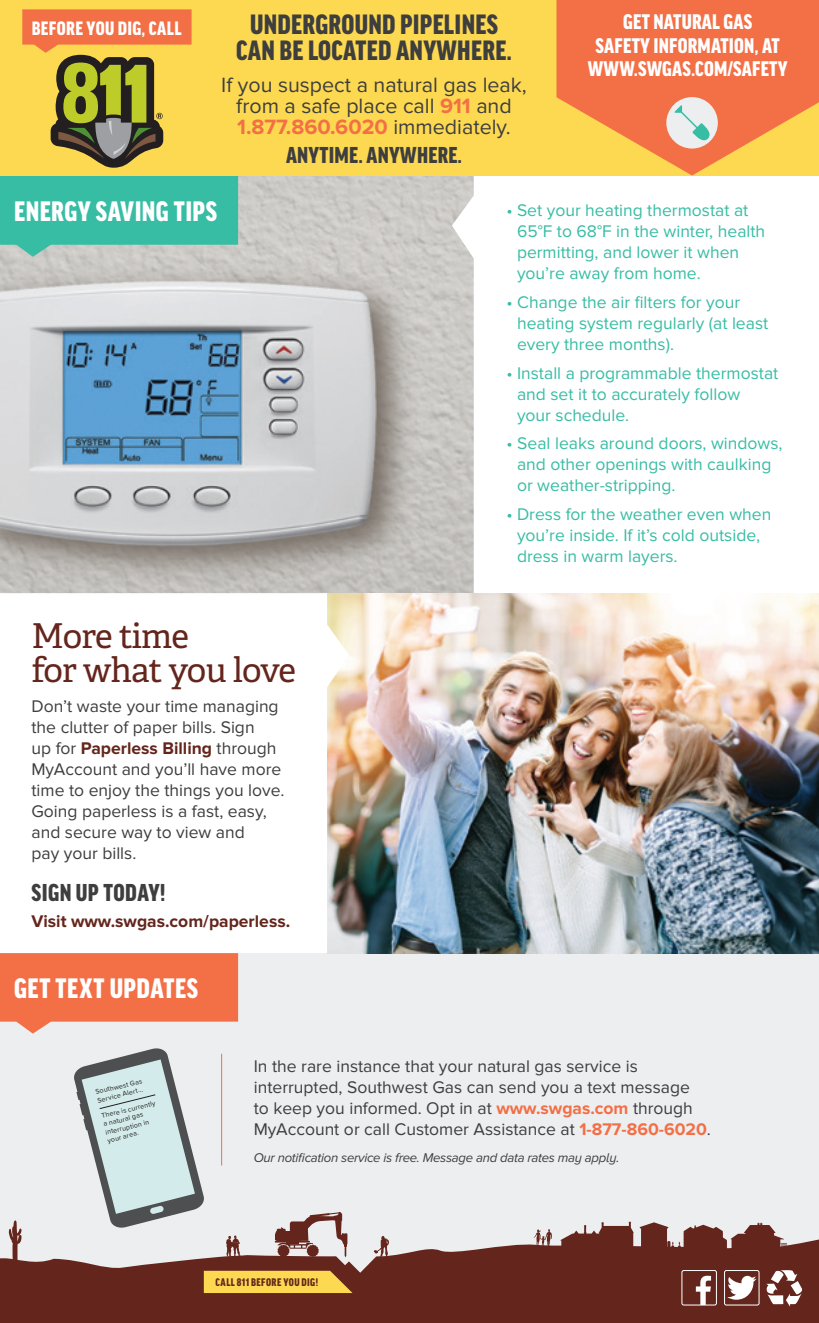
<style>
.page{position:relative;width:819px;height:1323px;background:#fff}
.page>*{position:absolute;margin:0;border:0;box-sizing:border-box;transform-origin:0 0}
.t1{font:34.3px/34.3px "Adelle";letter-spacing:-.03em;color:#64251c}
.t2{font:900 condensed 29.93px "Good Headline Pro";letter-spacing:.015em;color:#fff}
.t3{font:900 condensed 29.75px/26.2px "Good Headline Pro";letter-spacing:.01em;color:#3e3e3f;text-align:center}
.t4{font:900 condensed 26.07px "Good Headline Pro";letter-spacing:.015em;color:#3e3e3f}
.t5{font:900 condensed 24.5px "Good Headline Pro";letter-spacing:.01em;color:#3e3e3f}
.t6{font:900 condensed 22.57px/23.3px "Good Headline Pro";letter-spacing:.01em;color:#fff;text-align:center}
.t7{font:21.53px/21px "Proxima Nova";color:#3e3e3f;text-align:center}
.t8{font:900 condensed 20.65px "Good Headline Pro";letter-spacing:.02em;color:#fff}
.t9{font:17.5px/21px "Proxima Nova";color:#38bda5}
.t10{font:17.5px/21px "Proxima Nova";color:#3e3e3f}
.t11{font:700 17.5px "Proxima Nova";color:#64251c}
.t12{font:italic 13.12px "Proxima Nova";letter-spacing:-.02em;color:#3e3e3f}
.t13{font:900 condensed 11.72px "Good Headline Pro";letter-spacing:.035em;color:#64251c}
.t14{font:7px/8.4px "Proxima Nova";color:#231f20}
.s1{font-weight:700;color:#f36f46}
.s2{font-weight:700;color:#64251c}
</style>
<div class="page">
<div style="left:0;top:953px;width:819px;height:336px;background:#edeeef"></div>
<img style="left:0;top:176px;width:452px;height:417px">
<svg style="left:452px;top:176px;width:22px;height:417px;background:#cccac7"></svg>
<svg style="left:0;top:953px;width:238px;height:81px;background:#f2815e"></svg>
<svg style="left:0;top:176px;width:238px;height:81px;background:#4cbea9"></svg>
<img style="left:349px;top:593px;width:470px;height:360px">
<svg style="left:32px;top:593px;width:317px;height:360px"></svg>
<hr style="left:221px;top:1054px;width:1px;height:112px;background:#f36f46">
<svg style="left:0;top:1232px;width:819px;height:91px;fill:#64251c"></svg>
<svg style="left:560px;top:1222px;width:74px;height:28px"></svg>
<svg style="left:640px;top:1222px;width:156px;height:28px"></svg>
<svg style="left:534px;top:1229px;width:18px;height:18px"></svg>
<svg style="left:9px;top:1220px;width:13px;height:46px"></svg>
<svg style="left:275px;top:1212px;width:72px;height:45px"></svg>
<svg style="left:374px;top:1236px;width:15px;height:21px"></svg>
<div style="left:0;top:0;width:819px;height:176px;background:#fdd951"></div>
<svg style="left:556px;top:0;width:263px;height:176px;fill:#f36f46"></svg>
<svg style="left:22px;top:9px;width:170px;height:159px"></svg>
<div style="left:666px;top:97px;width:52px;height:52px;background:#edeeef;border-radius:50%"></div>
<svg style="left:675px;top:105px;width:35px;height:35px"></svg>
<div style="left:724px;top:1270px;width:35px;height:35px;border:1px solid #fff;border-radius:2px"></div>
<svg style="left:727px;top:1276px;width:29px;height:24px"></svg>
<div style="left:681px;top:1270px;width:36px;height:35px;border:1px solid #fff;border-radius:2px"></div>
<svg style="left:696px;top:1276px;width:15px;height:29px"></svg>
<svg style="left:766px;top:1270px;width:36px;height:37px"></svg>
<svg style="left:204px;top:1271px;width:149px;height:22px;background:#f1ca4c"></svg>
<svg style="left:74px;top:1048px;width:130px;height:180px"></svg>
<p class="t8" style="left:32px;top:17px;width:152px">BEFORE YOU DIG, CALL</p>
<p class="t3" style="left:236px;top:11px;width:277px">UNDERGROUND PIPELINES<br>CAN BE LOCATED ANYWHERE.</p>
<p class="t7" style="left:221px;top:74px;width:307px">If you suspect a natural gas leak, from a safe place call <span class="s1">911</span> and<br><span class="s1">1.877.860.6020</span> immediately.</p>
<p class="t5" style="left:286px;top:142px;width:178px">ANYTIME. ANYWHERE.</p>
<p class="t6" style="left:596px;top:10px;width:186px">GET NATURAL GAS<br>SAFETY INFORMATION, AT</p>
<p class="t6" style="left:588px;top:57px;width:201px">WWW.SWGAS.COM/SAFETY</p>
<p class="t2" style="left:14px;top:195px;width:204px">ENERGY SAVING TIPS</p>
<p class="t1" style="left:32px;top:617px;width:266px">More time<br>for what you love</p>
<p class="t10" style="left:32px;top:696px;width:255px">Don’t waste your time managing the clutter of paper bills. Sign<br>up for <span class="s2">Paperless Billing</span> through<br>MyAccount and you’ll have more time to enjoy the things you love.<br>Going paperless is a fast, easy, and secure way to view and<br>pay your bills.</p>
<p class="t4" style="left:32px;top:879px;width:135px">SIGN UP TODAY!</p>
<p class="t11" style="left:32px;top:911px;width:260px">Visit www.swgas.com/paperless.</p>
<p class="t2" style="left:14px;top:972px;width:185px">GET TEXT UPDATES</p>
<p class="t9" style="left:517px;top:200px;width:250px;text-indent:-10px">• Set your heating thermostat at<br>65°F to 68°F in the winter, health permitting, and lower it when you’re away from home.</p>
<p class="t9" style="left:517px;top:292px;width:253px;text-indent:-10px">• Change the air filters for your heating system regularly (at least every three months).</p>
<p class="t9" style="left:517px;top:362px;width:263px;text-indent:-10px">• Install a programmable thermostat and set it to accurately follow your schedule.</p>
<p class="t9" style="left:517px;top:433px;width:267px;text-indent:-10px">• Seal leaks around doors, windows, and other openings with caulking or weather-stripping.</p>
<p class="t9" style="left:517px;top:504px;width:256px;text-indent:-10px">• Dress for the weather even when you’re inside. If it’s cold outside, dress in warm layers.</p>
<p class="t14" style="left:95px;top:1088px;width:49px;rotate:-14deg">Southwest Gas<br>Service Alert...</p>
<p class="t14" style="left:101px;top:1112px;width:57px;rotate:-14deg">There is currently a natural gas interruption in your area.</p>
<p class="t10" style="left:254px;top:1056px;width:459px">In the rare instance that your natural gas service is interrupted, Southwest Gas can send you a text message<br>to keep you informed. Opt in at <span class="s1">www.swgas.com</span> through MyAccount or call Customer Assistance at <span class="s1">1-877-860-6020</span>.</p>
<p class="t12" style="left:254px;top:1150px;width:367px">Our notification service is free. Message and data rates may apply.</p>
<p class="t13" style="left:216px;top:1276px;width:104px">CALL 811 BEFORE YOU DIG!</p>
</div>
